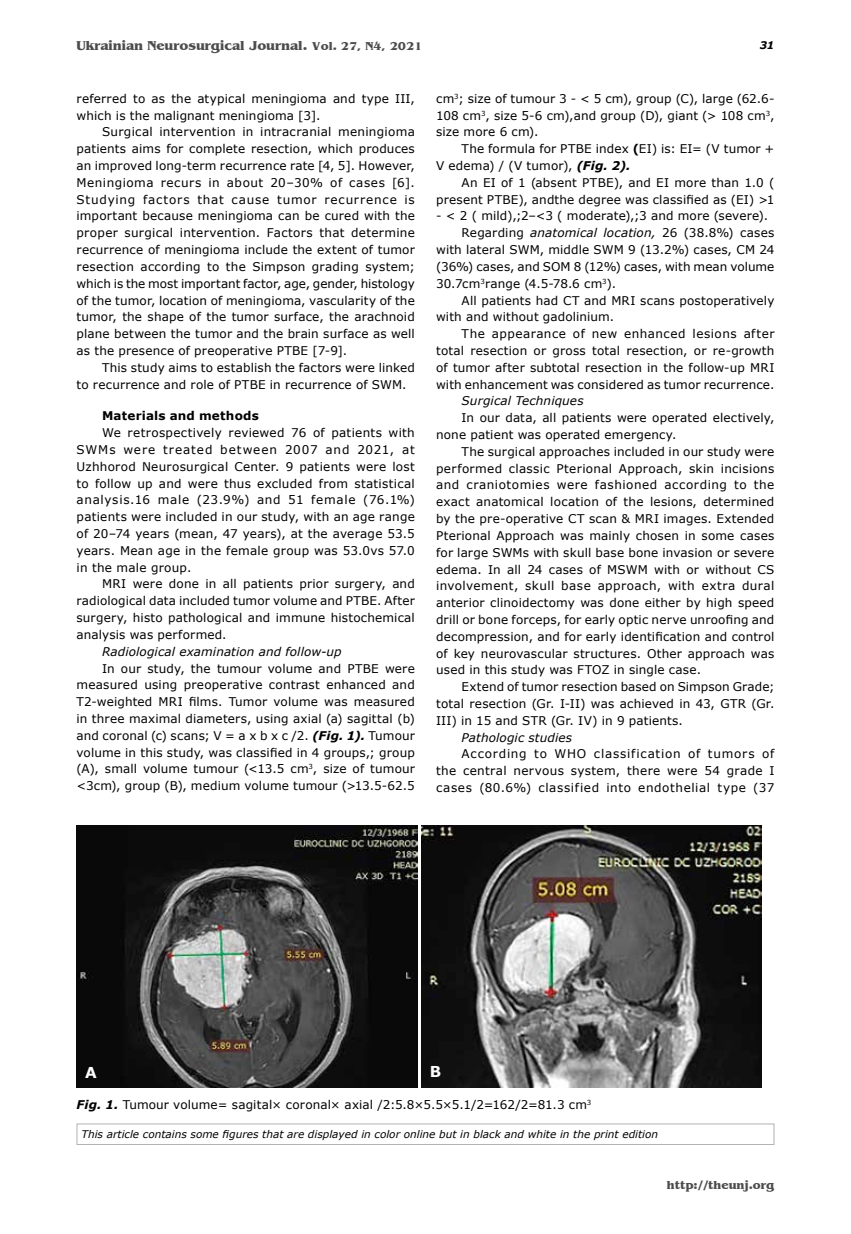
<style>
.page{position:relative;width:851px;height:1234px;background:#fff}
.page>*{position:absolute;margin:0;border:0;box-sizing:border-box;transform-origin:0 0}
.t1{font:700 15px "Verdana";color:#fff}
.t2{font:700 13.5px "Benguiat";color:#4c4c4c}
.t3{font:12px/16.8px "Verdana";letter-spacing:.015em;color:#000;text-align:justify}
.t4{font:italic 12px "Verdana";letter-spacing:.01em;color:#000}
.t5{font:12px "Verdana";letter-spacing:.04em;color:#000}
.t6{font:700 12px "Verdana";letter-spacing:.015em;color:#000}
.t7{font:700 12px "Benguiat";color:#4c4c4c}
.t8{font:italic 10.5px "Verdana";color:#000}
.t9{font:italic 700 10.5px "Verdana";color:#000}
.s1{font-size:12px}
.s2{font-weight:700;font-style:italic}
.s3{font-weight:700}
.s4{font-style:italic}
</style>
<div class="page">
<div style="left:77px;top:1123px;width:697px;height:21px;border:1px solid #b2b2b2"></div>
<img style="left:77px;top:825px;width:340px;height:261px">
<img style="left:421px;top:825px;width:340px;height:261px">
<p class="t2" style="left:77px;top:38px;width:347px">Ukrainian Neurosurgical Journal. <span class="s1">Vol. 27, N4, 2021</span></p>
<p class="t9" style="left:759px;top:38px;width:16px">31</p>
<p class="t3" style="left:77px;top:90px;width:340px">referred to as the atypical meningioma and type III, which is the malignant meningioma [3].</p>
<p class="t3" style="left:77px;top:123px;width:340px;text-indent:26px">Surgical intervention in intracranial meningioma patients aims for complete resection, which produces an improved long-term recurrence rate [4, 5]. However, Meningioma recurs in about 20–30% of cases [6].<br>Studying factors that cause tumor recurrence is important because meningioma can be cured with the proper surgical intervention. Factors that determine recurrence of meningioma include the extent of tumor resection according to the Simpson grading system; which is the most important factor, age, gender, histology of the tumor, location of meningioma, vascularity of the tumor, the shape of the tumor surface, the arachnoid plane between the tumor and the brain surface as well as the presence of preoperative PTBE [7-9].</p>
<p class="t3" style="left:77px;top:359px;width:340px;text-indent:26px">This study aims to establish the factors were linked to recurrence and role of PTBE in recurrence of SWM.</p>
<p class="t6" style="left:102px;top:407px;width:158px">Materials and methods</p>
<p class="t3" style="left:77px;top:424px;width:340px;text-indent:26px">We retrospectively reviewed 76 of patients with SWMs were treated between 2007 and 2021, at Uzhhorod Neurosurgical Center. 9 patients were lost to follow up and were thus excluded from statistical analysis.16 male (23.9%) and 51 female (76.1%) patients were included in our study, with an age range of 20–74 years (mean, 47 years), at the average 53.5 years. Mean age in the female group was 53.0vs 57.0 in the male group.</p>
<p class="t3" style="left:77px;top:575px;width:340px;text-indent:26px">MRI were done in all patients prior surgery, and radiological data included tumor volume and PTBE. After surgery, histo pathological and immune histochemical analysis was performed.</p>
<p class="t4" style="left:102px;top:643px;width:241px">Radiological examination and follow-up</p>
<p class="t3" style="left:77px;top:659px;width:340px;text-indent:26px">In our study, the tumour volume and PTBE were measured using preoperative contrast enhanced and T2-weighted MRI films. Tumor volume was measured in three maximal diameters, using axial (a) sagittal (b) and coronal (c) scans; V = a x b x c /2. <span class="s2">(Fig. 1).</span> Tumour volume in this study, was classified in 4 groups,; group (A), small volume tumour (&lt;13.5 cm<sup>3</sup>, size of tumour &lt;3cm), group (B), medium volume tumour (&gt;13.5-62.5</p>
<p class="t3" style="left:436px;top:90px;width:340px">cm<sup>3</sup>; size of tumour 3 - &lt; 5 cm), group (C), large (62.6- 108 cm<sup>3</sup>, size 5-6 cm),and group (D), giant (&gt; 108 cm<sup>3</sup>, size more 6 cm).</p>
<p class="t3" style="left:436px;top:140px;width:340px;text-indent:26px">The formula for PTBE index <span class="s3">(</span>EI) is: EI= (V tumor +<br>V edema) / (V tumor), <span class="s2">(Fig. 2).</span></p>
<p class="t3" style="left:436px;top:174px;width:340px;text-align:right">An EI of 1 (absent PTBE), and EI more than 1.0 ( present PTBE), andthe degree was classified as (EI) &gt;1</p>
<p class="t3" style="left:436px;top:207px;width:333px">- &lt; 2 ( mild),;2–&lt;3 ( moderate),;3 and more (severe).</p>
<p class="t3" style="left:461px;top:224px;width:314px">Regarding <span class="s4">anatomical location,</span> 26 (38.8%) cases</p>
<p class="t3" style="left:436px;top:241px;width:340px">with lateral SWM, middle SWM 9 (13.2%) cases, CM 24</p>
<p class="t3" style="left:436px;top:258px;width:340px">(36%) cases, and SOM 8 (12%) cases, with mean volume</p>
<p class="t3" style="left:436px;top:275px;width:181px">30.7cm<sup>3</sup>range (4.5-78.6 cm<sup>3</sup>).</p>
<p class="t3" style="left:461px;top:291px;width:314px">All patients had CT and MRI scans postoperatively</p>
<p class="t3" style="left:436px;top:308px;width:180px">with and without gadolinium.</p>
<p class="t5" style="left:461px;top:325px;width:314px">The appearance of new enhanced lesions after</p>
<p class="t3" style="left:436px;top:342px;width:340px">total resection or gross total resection, or re-growth</p>
<p class="t3" style="left:436px;top:359px;width:340px">of tumor after subtotal resection in the follow-up MRI</p>
<p class="t3" style="left:436px;top:375px;width:340px">with enhancement was considered as tumor recurrence.</p>
<p class="t4" style="left:461px;top:392px;width:123px">Surgical Techniques</p>
<p class="t3" style="left:436px;top:409px;width:340px;text-indent:26px">In our data, all patients were operated electively, none patient was operated emergency.</p>
<p class="t3" style="left:436px;top:443px;width:340px;text-indent:26px">The surgical approaches included in our study were performed classic Pterional Approach, skin incisions and craniotomies were fashioned according to the exact anatomical location of the lesions, determined by the pre-operative CT scan &amp; MRI images. Extended Pterional Approach was mainly chosen in some cases for large SWMs with skull base bone invasion or severe edema. In all 24 cases of MSWM with or without CS involvement, skull base approach, with extra dural anterior clinoidectomy was done either by high speed drill or bone forceps, for early optic nerve unroofing and decompression, and for early identification and control of key neurovascular structures. Other approach was used in this study was FTOZ in single case.</p>
<p class="t3" style="left:436px;top:678px;width:340px;text-indent:26px">Extend of tumor resection based on Simpson Grade; total resection (Gr. I-II) was achieved in 43, GTR (Gr.<br>III) in 15 and STR (Gr. IV) in 9 patients.</p>
<p class="t4" style="left:461px;top:728px;width:112px">Pathologic studies</p>
<p class="t3" style="left:436px;top:745px;width:340px;text-indent:26px">According to WHO classification of tumors of the central nervous system, there were 54 grade I cases (80.6%) classified into endothelial type (37</p>
<p class="t1" style="left:85px;top:1061px;width:13px">А</p>
<p class="t1" style="left:430px;top:1060px;width:13px">В</p>
<p class="t3" style="left:77px;top:1095px;width:516px"><span class="s2">Fig. 1.</span> Tumour volume= sagital× coronal× axial /2:5.8×5.5×5.1/2=162/2=81.3 cm<sup>3</sup></p>
<p class="t8" style="left:82px;top:1126px;width:578px">This article contains some figures that are displayed in color online but in black and white in the print edition</p>
<p class="t7" style="left:667px;top:1178px;width:109px">http://theunj.org</p>
</div>
